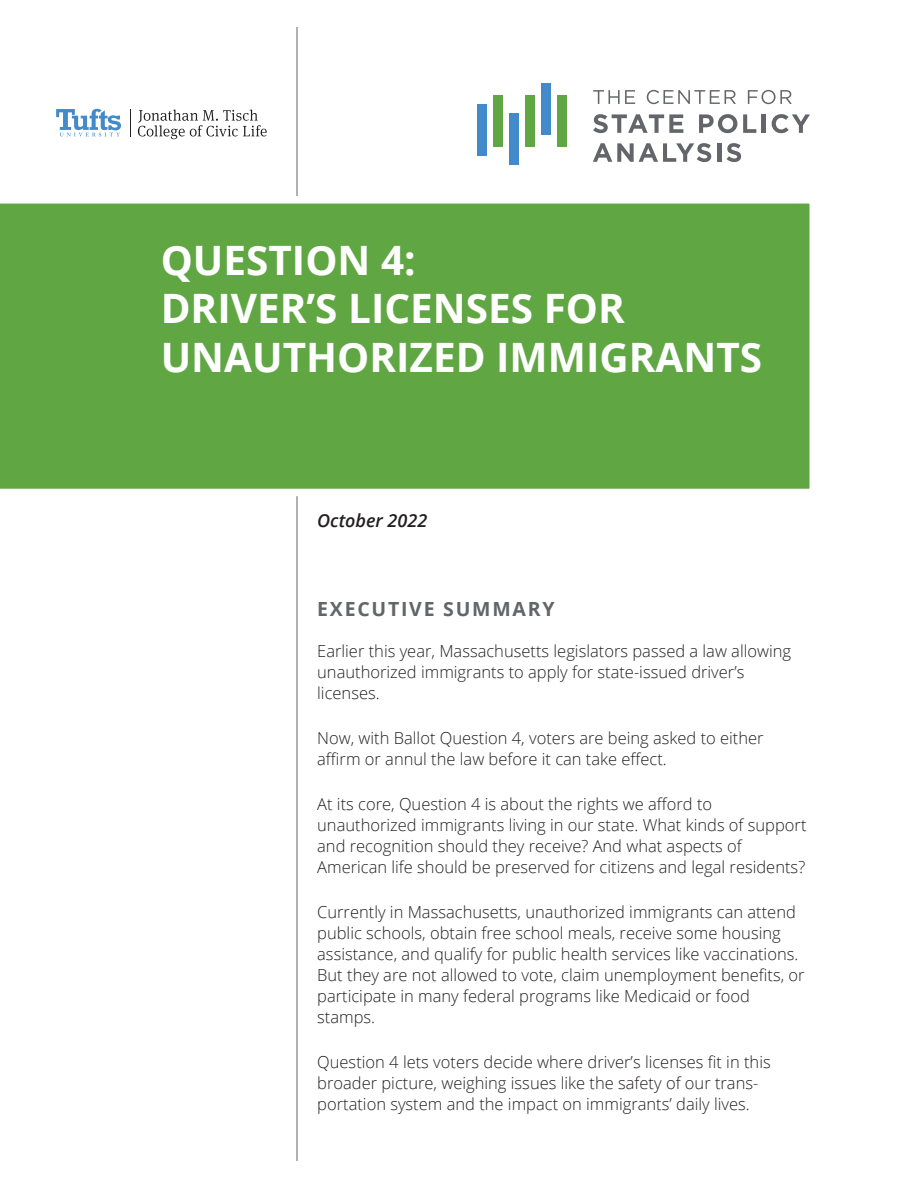
<style>
.page{position:relative;width:918px;height:1188px;background:#fff}
.page>*{position:absolute;margin:0;border:0;box-sizing:border-box;transform-origin:0 0}
.t1{font:700 40.5px/48.6px "Open Sans";color:#fff}
.t2{font:700 19.5px "Open Sans";letter-spacing:.09em;color:#63656a}
.t3{font:italic 600 18px "Open Sans";color:#231f20}
.t4{font:300 16.5px/21px "Open Sans";color:#231f20}
</style>
<div class="page">
<hr style="left:297px;top:27px;width:1px;height:1134px;background:#63656a">
<svg style="left:130px;top:109px;width:1px;height:27px"></svg>
<svg style="left:56px;top:109px;width:65px;height:28px"></svg>
<svg style="left:138px;top:110px;width:129px;height:29px"></svg>
<svg style="left:593px;top:90px;width:42px;height:14px"></svg>
<svg style="left:647px;top:90px;width:89px;height:14px"></svg>
<svg style="left:748px;top:90px;width:44px;height:14px"></svg>
<svg style="left:593px;top:114px;width:90px;height:19px"></svg>
<svg style="left:699px;top:114px;width:38px;height:19px"></svg>
<svg style="left:743px;top:114px;width:13px;height:19px"></svg>
<hr style="left:762px;top:114px;width:4px;height:19px;background:#63656a">
<svg style="left:772px;top:114px;width:38px;height:19px"></svg>
<svg style="left:593px;top:143px;width:118px;height:19px"></svg>
<hr style="left:717px;top:143px;width:4px;height:19px;background:#63656a">
<svg style="left:727px;top:143px;width:14px;height:19px"></svg>
<div style="left:477px;top:105px;width:10px;height:51px;background:#428ac9"></div>
<div style="left:509px;top:114px;width:9px;height:51px;background:#428ac9"></div>
<div style="left:493px;top:95px;width:9px;height:51px;background:#60a744"></div>
<div style="left:525px;top:95px;width:9px;height:51px;background:#60a744"></div>
<div style="left:557px;top:95px;width:9px;height:51px;background:#60a744"></div>
<div style="left:541px;top:83px;width:9px;height:51px;background:#428ac9"></div>
<div style="left:0;top:196px;width:810px;height:300px;background:#60a744"></div>
<h1 class="t1" style="left:161px;top:235px;width:603px">QUESTION 4:<br>DRIVER’S LICENSES FOR<br>UNAUTHORIZED IMMIGRANTS</h1>
<p class="t3" style="left:317px;top:508px;width:112px">October 2022</p>
<p class="t2" style="left:317px;top:596px;width:239px">EXECUTIVE SUMMARY</p>
<p class="t4" style="left:317px;top:640px;width:475px">Earlier this year, Massachusetts legislators passed a law allowing unauthorized immigrants to apply for state-issued driver’s licenses.</p>
<p class="t4" style="left:317px;top:727px;width:448px">Now, with Ballot Question 4, voters are being asked to either affirm or annul the law before it can take effect.</p>
<p class="t4" style="left:317px;top:793px;width:491px">At its core, Question 4 is about the rights we afford to unauthorized immigrants living in our state. What kinds of support and recognition should they receive? And what aspects of American life should be preserved for citizens and legal residents?</p>
<p class="t4" style="left:317px;top:901px;width:489px">Currently in Massachusetts, unauthorized immigrants can attend public schools, obtain free school meals, receive some housing assistance, and qualify for public health services like vaccinations.<br>But they are not allowed to vote, claim unemployment benefits, or participate in many federal programs like Medicaid or food stamps.</p>
<p class="t4" style="left:317px;top:1051px;width:455px">Question 4 lets voters decide where driver’s licenses fit in this broader picture, weighing issues like the safety of our trans&shy;portation system and the impact on immigrants’ daily lives.</p>
</div>
